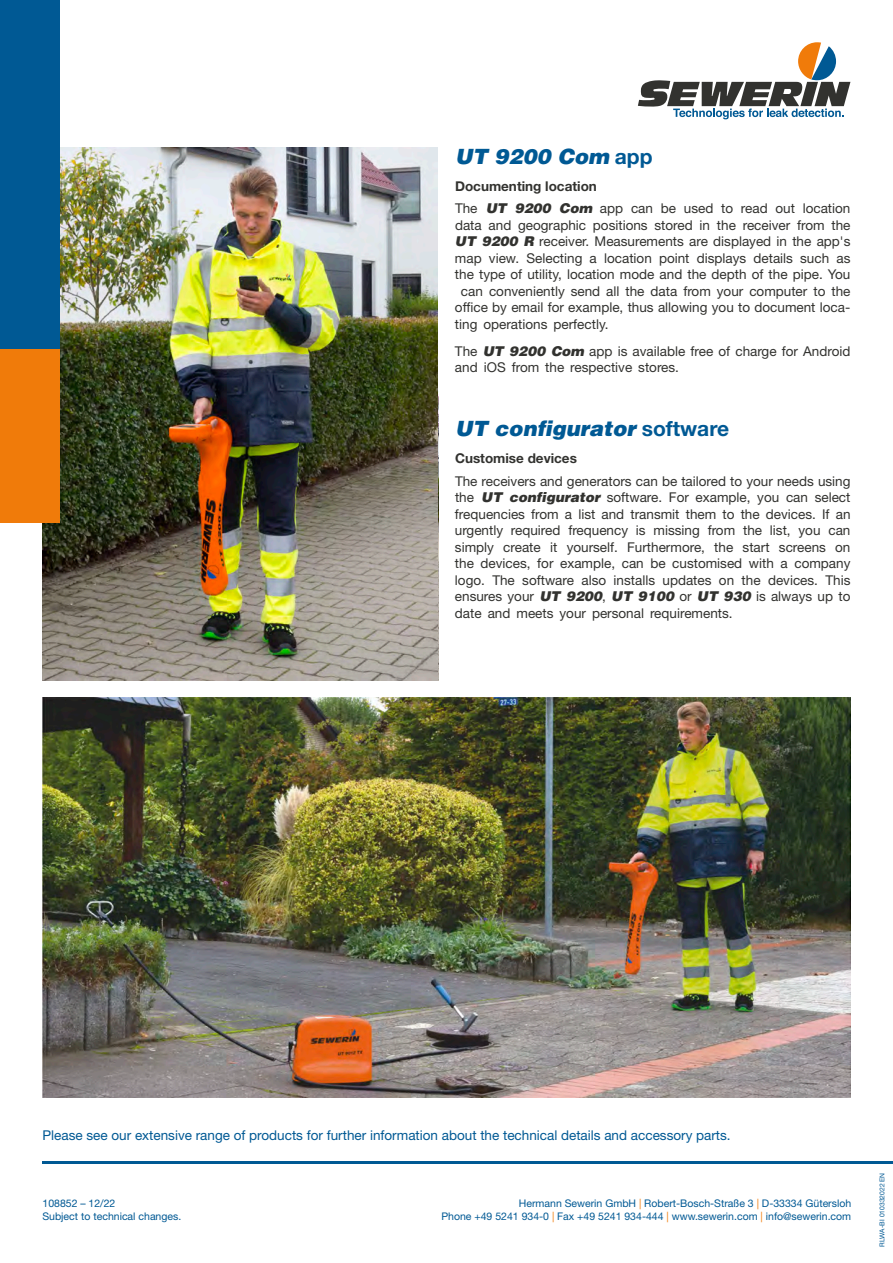
<style>
.page{position:relative;width:893px;height:1263px;background:#fff}
.page>*{position:absolute;margin:0;border:0;box-sizing:border-box;transform-origin:0 0}
.t1{font:21px "Airbus Special";color:#005994}
.t2{font:13.5px/16.5px "Helvetica Neue LT";color:#32322f}
.t3{font:13.5px "Helvetica Neue LT";color:#005994}
.t4{font:700 13.5px "Helvetica Neue LT";color:#32322f}
.t5{font:10.5px/13.5px "Helvetica Neue LT";color:#005994;text-align:right}
.t6{font:10.5px "Helvetica Neue LT";color:#f07b0a}
.t7{font:6.75px "Helvetica Neue LT";color:#005994}
.s1{font-family:"Helvetica Neue LT";font-weight:700}
.s2{font-weight:700}
.s3{font-family:"Airbus Special"}
</style>
<div class="page">
<img style="left:42px;top:147px;width:396px;height:533px">
<div style="left:0;top:349px;width:60px;height:174px;background:#f07b0a"></div>
<div style="left:0;top:0;width:60px;height:349px;background:#005994"></div>
<img style="left:42px;top:697px;width:809px;height:401px">
<hr style="left:43px;top:1161px;width:850px;height:2px;background:#005994">
<svg style="left:638px;top:42px;width:212px;height:77px"></svg>
<h1 class="t1" style="left:455px;top:147px;width:199px">UT 9200 Com <span class="s1">app</span></h1>
<p class="t2" style="left:455px;top:176px;width:397px;line-height:22.5px"><span class="s2">Documenting location<br></span>The <span class="s3">UT 9200 Com</span> app can be used to read out location</p>
<p class="t2" style="left:455px;top:218px;width:397px">data and geographic positions stored in the receiver from the</p>
<p class="t2" style="left:455px;top:234px;width:397px"><span class="s3">UT 9200 R</span> receiver. Measurements are displayed in the app's</p>
<p class="t2" style="left:455px;top:251px;width:397px">map view. Selecting a location point displays details such as</p>
<p class="t2" style="left:455px;top:267px;width:397px">the type of utility, location mode and the depth of the pipe. You</p>
<p class="t2" style="left:461px;top:284px;width:391px">can conveniently send all the data from your computer to the</p>
<p class="t2" style="left:455px;top:300px;width:397px">office by email for example, thus allowing you to document loca-</p>
<p class="t2" style="left:455px;top:317px;width:155px">ting operations perfectly.</p>
<p class="t2" style="left:455px;top:344px;width:397px">The <span class="s3">UT 9200 Com</span> app is available free of charge for Android and iOS from the respective stores.</p>
<h1 class="t1" style="left:455px;top:419px;width:276px">UT configurator <span class="s1">software</span></h1>
<p class="t4" style="left:455px;top:453px;width:123px">Customise devices</p>
<p class="t2" style="left:455px;top:474px;width:397px;text-align:justify">The receivers and generators can be tailored to your needs using the <span class="s3">UT configurator</span> software. For example, you can select frequencies from a list and transmit them to the devices. If an urgently required frequency is missing from the list, you can simply create it yourself. Furthermore, the start screens on the devices, for example, can be customised with a company logo. The software also installs updates on the devices. This ensures your <span class="s3">UT 9200</span>, <span class="s3">UT 9100</span> or <span class="s3">UT 930</span> is always up to date and meets your personal requirements.</p>
<p class="t3" style="left:43px;top:1130px;width:690px">Please see our extensive range of products for further information about the technical details and accessory parts.</p>
<p class="t5" style="left:42px;top:1197px;width:140px;text-align:left">108852 – 12/22<br>Subject to technical changes.</p>
<p class="t6" style="left:639px;top:1199px;width:4px">|</p>
<p class="t6" style="left:757px;top:1199px;width:4px">|</p>
<p class="t5" style="left:441px;top:1197px;width:411px">Hermann Sewerin GmbH Robert-Bosch-Straße 3 D-33334 Gütersloh<br>Phone +49 5241 934-0 Fax +49 5241 934-444 www.sewerin.com info@sewerin.com</p>
<p class="t6" style="left:552px;top:1213px;width:4px">|</p>
<p class="t6" style="left:666px;top:1213px;width:4px">|</p>
<p class="t6" style="left:761px;top:1213px;width:4px">|</p>
<p class="t7" style="left:880px;top:1247px;width:75px;rotate:-90deg">RLWA-BI 010332022 EN</p>
</div>
